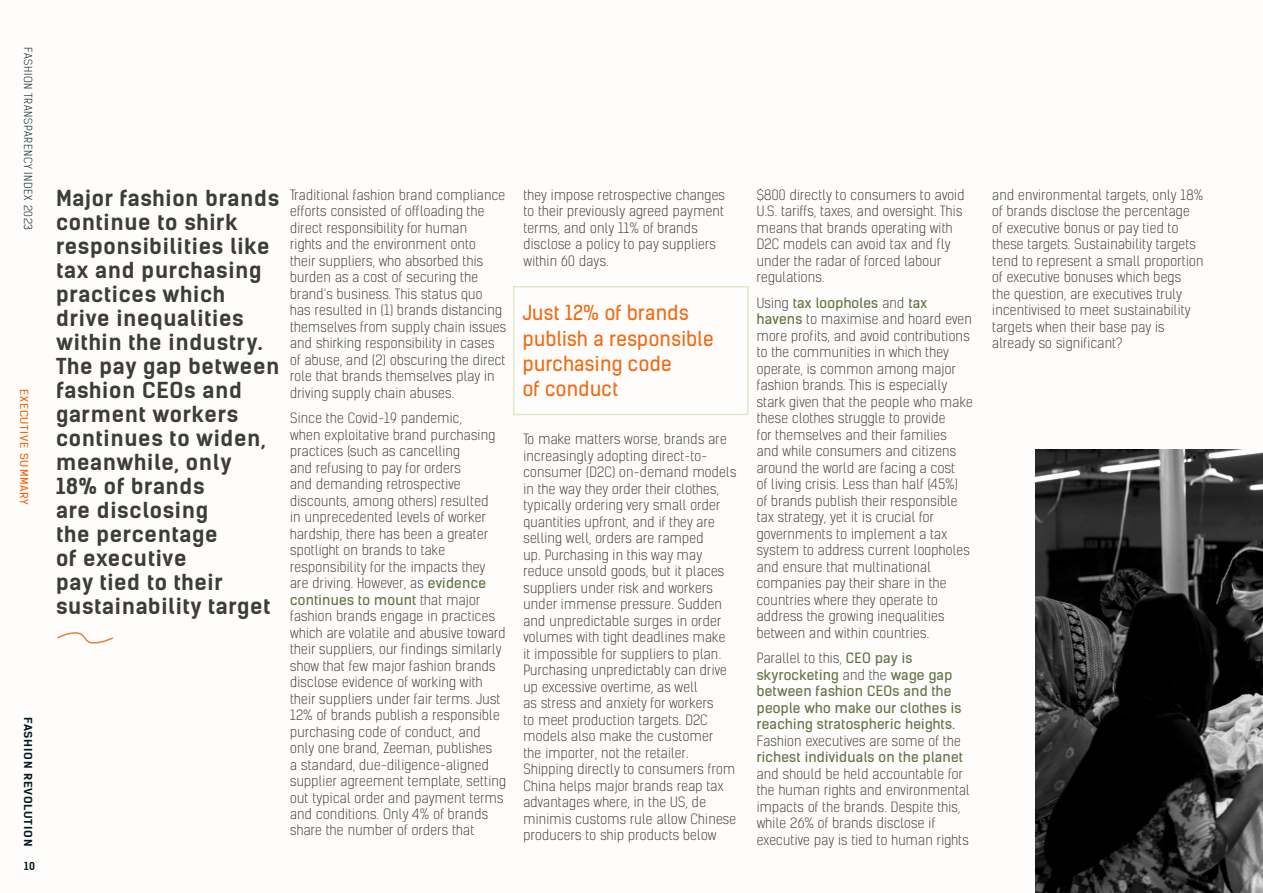
<style>
.page{position:relative;width:1263px;height:893px;background:#fff}
.page>*{position:absolute;margin:0;border:0;box-sizing:border-box;transform-origin:0 0}
.t1{font:700 21px/24px "Kelson Sans";letter-spacing:.03em;color:#3c3c3b;scale:1.05 1}
.t2{font:19.65px/25.2px "Kelson Sans";letter-spacing:.02em;color:#f16a12}
.t3{font:300 13.5px/16.5px "Kelson Sans";letter-spacing:.02em;color:#3c3c3b;scale:1.05 1}
.t4{font:13.5px/16.5px "Kelson Sans";letter-spacing:.02em;color:#607343;scale:1.05 1}
.t5{font:300 10.5px "Kelson Sans";letter-spacing:.05em;color:#001b20;scale:1.15 1}
.t6{font:700 10.5px "Kelson Sans";letter-spacing:.065em;color:#001b20;scale:1.15 1}
.t7{font:10.5px "Kelson Sans";letter-spacing:.065em;color:#f16a12;scale:1.15 1}
.t8{font:700 10.5px "Kelson Sans";letter-spacing:.065em;color:#001b20}
.s1{font-weight:400;color:#607343}
.s2{font-weight:300;color:#3c3c3b}
</style>
<div class="page">
<svg style="left:57px;top:632px;width:57px;height:12px"></svg>
<div style="left:513px;top:286px;width:235px;height:129px;border:2px solid #dde9ca"></div>
<img style="left:1036px;top:450px;width:227px;height:443px">
<p class="t5" style="left:35px;top:47px;width:161px;rotate:90deg">FASHION TRANSPARENCY INDEX 2023</p>
<p class="t7" style="left:30px;top:389px;width:102px;rotate:90deg">EXECUTIVE SUMMARY</p>
<p class="t6" style="left:34px;top:717px;width:114px;rotate:90deg">FASHION REVOLUTION</p>
<p class="t8" style="left:24px;top:859px;width:12px">10</p>
<p class="t3" style="left:290px;top:186px;width:207px">Traditional fashion brand compliance efforts consisted of offloading the direct responsibility for human<br>rights and the environment onto<br>their suppliers, who absorbed this burden as a cost of securing the brand’s business. This status quo<br>has resulted in (1) brands distancing themselves from supply chain issues and shirking responsibility in cases of abuse, and (2) obscuring the direct role that brands themselves play in driving supply chain abuses.</p>
<p class="t3" style="left:290px;top:410px;width:207px">Since the Covid-19 pandemic,<br>when exploitative brand purchasing practices (such as cancelling<br>and refusing to pay for orders<br>and demanding retrospective discounts, among others) resulted<br>in unprecedented levels of worker hardship, there has been a greater spotlight on brands to take responsibility for the impacts they are driving. However, as <span class="s1">evidence continues to mount</span> that major fashion brands engage in practices which are volatile and abusive toward their suppliers, our findings similarly show that few major fashion brands disclose evidence of working with their suppliers under fair terms. Just 12% of brands publish a responsible purchasing code of conduct, and only one brand, Zeeman, publishes<br>a standard, due-diligence-aligned supplier agreement template, setting out typical order and payment terms and conditions. Only 4% of brands share the number of orders that</p>
<p class="t1" style="left:56px;top:186px;width:214px">Major fashion brands continue to shirk responsibilities like tax and purchasing practices which drive inequalities within the industry.<br>The pay gap between fashion CEOs and garment workers continues to widen, meanwhile, only<br>18% of brands<br>are disclosing<br>the percentage<br>of executive<br>pay tied to their sustainability target</p>
<p class="t3" style="left:523px;top:186px;width:193px">they impose retrospective changes to their previously agreed payment terms, and only 11% of brands disclose a policy to pay suppliers within 60 days.</p>
<h2 class="t2" style="left:523px;top:301px;width:192px">Just 12% of brands publish a responsible purchasing code<br>of conduct</h2>
<p class="t3" style="left:523px;top:431px;width:204px">To make matters worse, brands are increasingly adopting direct-to&shy;consumer (D2C) on-demand models in the way they order their clothes, typically ordering very small order quantities upfront, and if they are selling well, orders are ramped<br>up. Purchasing in this way may reduce unsold goods, but it places suppliers under risk and workers under immense pressure. Sudden and unpredictable surges in order volumes with tight deadlines make<br>it impossible for suppliers to plan.<br>Purchasing unpredictably can drive up excessive overtime, as well<br>as stress and anxiety for workers<br>to meet production targets. D2C models also make the customer<br>the importer, not the retailer.<br>Shipping directly to consumers from China helps major brands reap tax advantages where, in the US, de minimis customs rule allow Chinese producers to ship products below</p>
<p class="t3" style="left:757px;top:186px;width:199px">$800 directly to consumers to avoid<br>U.S. tariffs, taxes, and oversight. This means that brands operating with<br>D2C models can avoid tax and fly under the radar of forced labour regulations.</p>
<p class="t3" style="left:757px;top:294px;width:207px">Using <span class="s1">tax loopholes</span> and <span class="s1">tax havens</span> to maximise and hoard even more profits, and avoid contributions to the communities in which they operate, is common among major fashion brands. This is especially stark given that the people who make these clothes struggle to provide<br>for themselves and their families<br>and while consumers and citizens around the world are facing a cost<br>of living crisis. Less than half (45%)<br>of brands publish their responsible tax strategy, yet it is crucial for governments to implement a tax system to address current loopholes and ensure that multinational companies pay their share in the countries where they operate to address the growing inequalities between and within countries.</p>
<p class="t4" style="left:757px;top:650px;width:196px"><span class="s2">Parallel to this,</span> CEO pay is skyrocketing <span class="s2">and the</span> wage gap between fashion CEOs and the people who make our clothes is reaching stratospheric heights.</p>
<p class="t3" style="left:757px;top:732px;width:196px">Fashion executives are some of the</p>
<p class="t4" style="left:757px;top:749px;width:198px">richest individuals on the planet</p>
<p class="t3" style="left:757px;top:765px;width:204px">and should be held accountable for the human rights and environmental impacts of the brands. Despite this, while 26% of brands disclose if executive pay is tied to human rights</p>
<p class="t3" style="left:992px;top:186px;width:203px">and environmental targets, only 18% of brands disclose the percentage of executive bonus or pay tied to these targets. Sustainability targets tend to represent a small proportion of executive bonuses which begs<br>the question, are executives truly incentivised to meet sustainability targets when their base pay is already so significant?</p>
</div>
